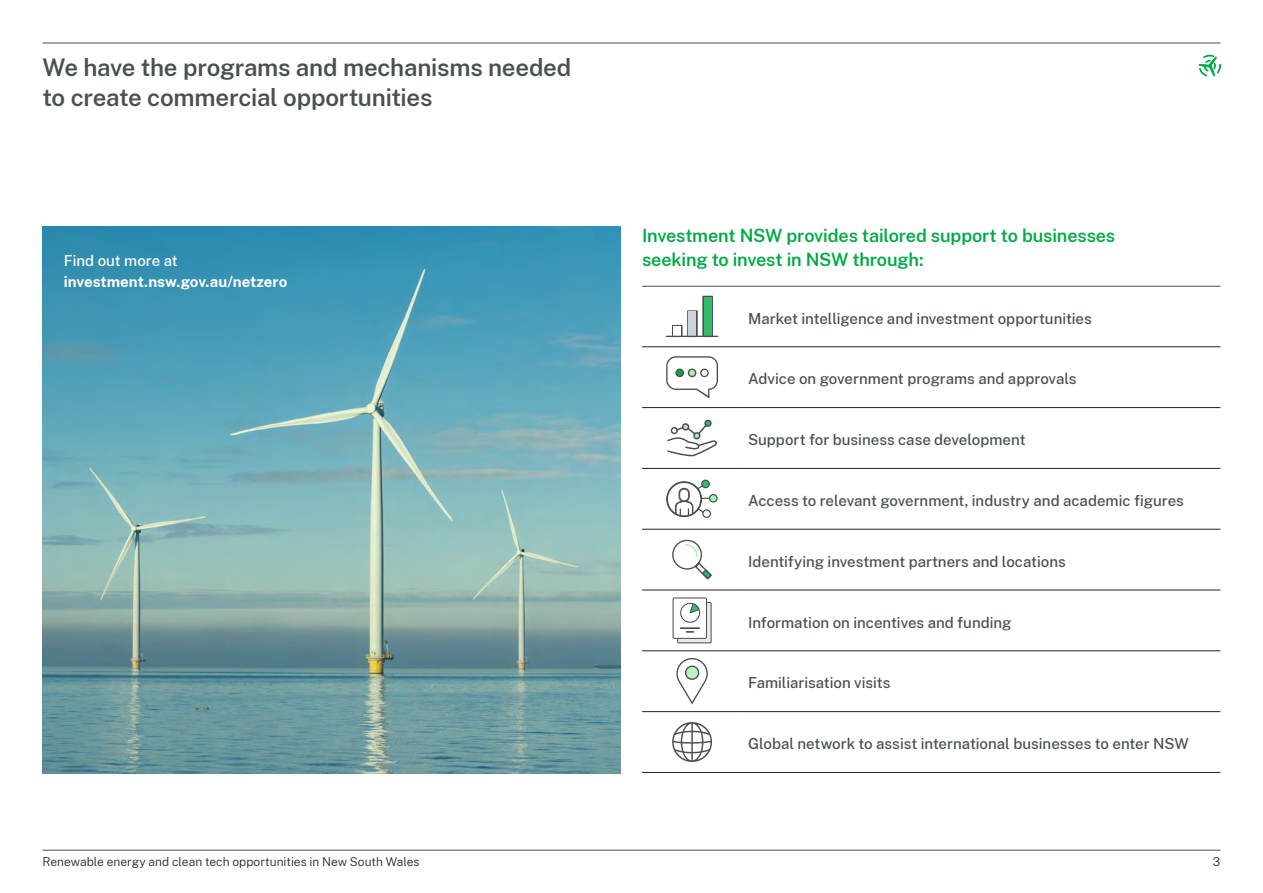
<style>
.page{position:relative;width:1263px;height:893px;background:#fff}
.page>*{position:absolute;margin:0;border:0;box-sizing:border-box;transform-origin:0 0}
.t1{font:600 24px/30px "Public Sans";letter-spacing:-.01em;color:#495054}
.t2{font:600 18px "Public Sans";letter-spacing:-.01em;color:#00aa45}
.t3{font:500 15px "Public Sans";color:#495054}
.t4{font:700 15px "Public Sans";color:#fff}
.t5{font:500 15px "Public Sans";color:#fff}
.t6{font:300 12px "Public Sans";color:#22272b}
</style>
<div class="page">
<hr style="left:43px;top:850px;width:1177px;height:1px;background:#495054">
<hr style="left:43px;top:43px;width:1177px;height:1px;background:#495054">
<svg style="left:1199px;top:55px;width:21px;height:21px"></svg>
<hr style="left:642px;top:346px;width:100px;height:1px;background:#231f20">
<hr style="left:742px;top:346px;width:478px;height:1px;background:#231f20">
<hr style="left:642px;top:407px;width:100px;height:1px;background:#231f20">
<hr style="left:742px;top:407px;width:478px;height:1px;background:#231f20">
<hr style="left:642px;top:468px;width:100px;height:1px;background:#231f20">
<hr style="left:742px;top:468px;width:478px;height:1px;background:#231f20">
<hr style="left:642px;top:529px;width:100px;height:1px;background:#231f20">
<hr style="left:742px;top:529px;width:478px;height:1px;background:#231f20">
<hr style="left:642px;top:590px;width:100px;height:1px;background:#231f20">
<hr style="left:742px;top:590px;width:478px;height:1px;background:#231f20">
<hr style="left:642px;top:650px;width:100px;height:1px;background:#231f20">
<hr style="left:742px;top:650px;width:478px;height:1px;background:#231f20">
<hr style="left:642px;top:711px;width:100px;height:1px;background:#231f20">
<hr style="left:742px;top:711px;width:478px;height:1px;background:#231f20">
<hr style="left:642px;top:772px;width:100px;height:1px;background:#231f20">
<hr style="left:742px;top:772px;width:478px;height:1px;background:#231f20">
<div style="left:672px;top:325px;width:10px;height:12px;background:#495054"></div>
<div style="left:673px;top:326px;width:8px;height:10px;background:#fff"></div>
<svg style="left:687px;top:310px;width:11px;height:27px"></svg>
<div style="left:688px;top:312px;width:8px;height:24px;background:#cdd3d6"></div>
<div style="left:702px;top:296px;width:11px;height:41px;background:#495054"></div>
<div style="left:704px;top:297px;width:8px;height:39px;background:#33bb6a"></div>
<hr style="left:666px;top:336px;width:52px;height:1px;background:#495054">
<svg style="left:666px;top:356px;width:52px;height:42px"></svg>
<svg style="left:667px;top:419px;width:50px;height:38px"></svg>
<svg style="left:666px;top:481px;width:43px;height:36px"></svg>
<div style="left:702px;top:480px;width:7px;height:8px;background:#33bb6a;border-radius:50%"></div>
<div style="left:701px;top:480px;width:9px;height:8px;border:1px solid #495054;border-radius:50%"></div>
<div style="left:710px;top:494px;width:7px;height:8px;background:#a8edb3;border-radius:50%"></div>
<div style="left:709px;top:494px;width:9px;height:9px;border:1px solid #495054;border-radius:50%"></div>
<div style="left:703px;top:510px;width:7px;height:7px;background:#fff;border-radius:50%"></div>
<div style="left:702px;top:509px;width:9px;height:9px;border:1px solid #495054;border-radius:50%"></div>
<svg style="left:672px;top:539px;width:40px;height:41px"></svg>
<svg style="left:672px;top:597px;width:40px;height:46px"></svg>
<svg style="left:676px;top:658px;width:32px;height:47px"></svg>
<div style="left:686px;top:666px;width:12px;height:13px;background:#b9f1c2;border-radius:50%"></div>
<div style="left:685px;top:666px;width:14px;height:14px;border:1px solid #495054;border-radius:50%"></div>
<svg style="left:672px;top:722px;width:40px;height:40px"></svg>
<hr style="left:642px;top:286px;width:578px;height:1px;background:#495054">
<svg style="left:43px;top:226px;width:578px;height:548px;background:#6ba4af"></svg>
<h1 class="t1" style="left:43px;top:51px;width:530px">We have the programs and mechanisms needed to create commercial opportunities</h1>
<p class="t2" style="left:642px;top:223px;width:475px">Investment NSW provides tailored support to businesses</p>
<p class="t5" style="left:64px;top:250px;width:116px">Find out more at</p>
<p class="t2" style="left:642px;top:247px;width:283px">seeking to invest in NSW through:</p>
<p class="t4" style="left:64px;top:271px;width:225px">investment.nsw.gov.au/netzero</p>
<p class="t3" style="left:748px;top:307px;width:345px">Market intelligence and investment opportunities</p>
<p class="t3" style="left:748px;top:368px;width:330px">Advice on government programs and approvals</p>
<p class="t3" style="left:748px;top:429px;width:279px">Support for business case development</p>
<p class="t3" style="left:748px;top:490px;width:437px">Access to relevant government, industry and academic figures</p>
<p class="t3" style="left:748px;top:551px;width:319px">Identifying investment partners and locations</p>
<p class="t3" style="left:748px;top:611px;width:265px">Information on incentives and funding</p>
<p class="t3" style="left:748px;top:672px;width:144px">Familiarisation visits</p>
<p class="t3" style="left:748px;top:733px;width:442px">Global network to assist international businesses to enter NSW</p>
<p class="t6" style="left:43px;top:853px;width:378px">Renewable energy and clean tech opportunities in New South Wales</p>
<p class="t6" style="left:1213px;top:853px;width:9px">3</p>
</div>
